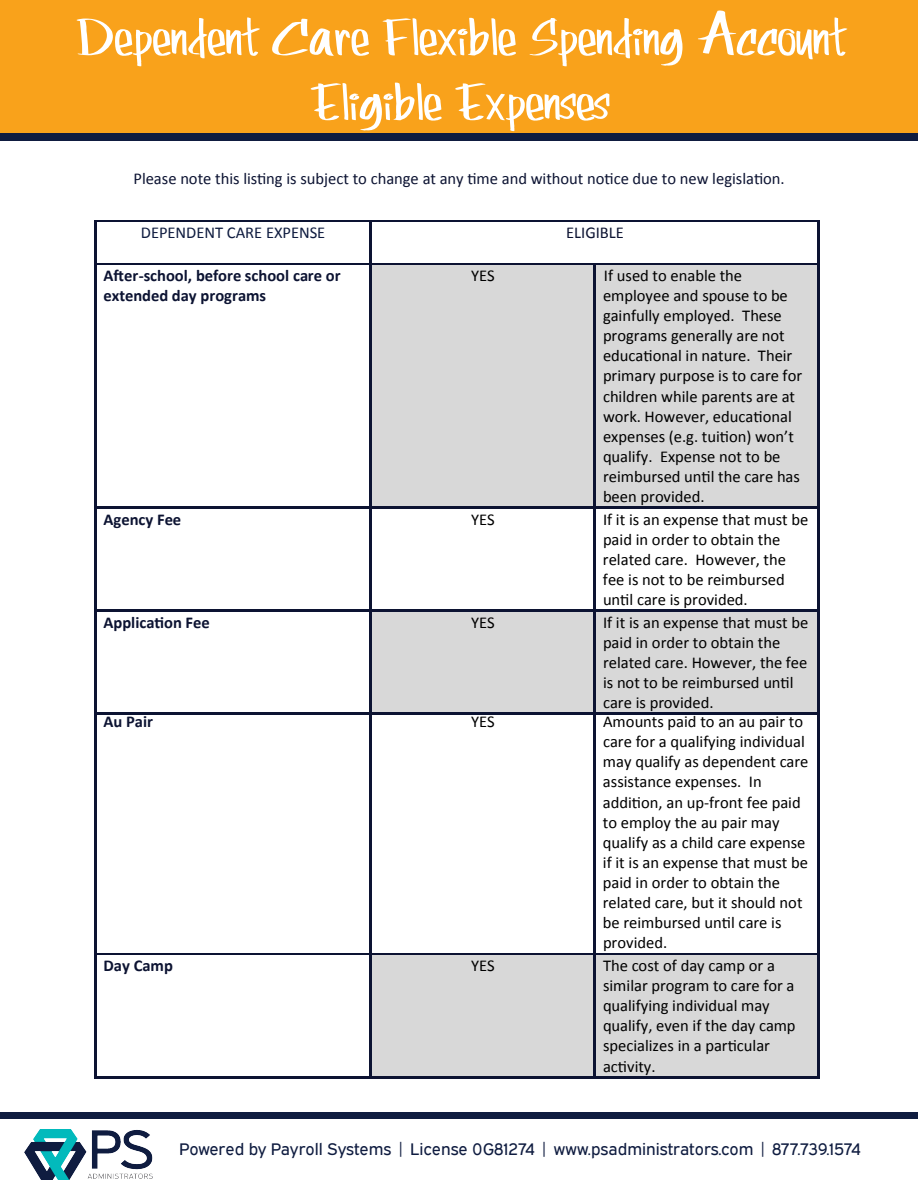
<style>
.page{position:relative;width:918px;height:1188px;background:#fff}
.page>*{position:absolute;margin:0;border:0;box-sizing:border-box;transform-origin:0 0}
.t1{font:54px/64.8px "rolina";color:#fff;text-align:center}
.t2{font:16.5px/20.1px "Calibri";color:#000}
.t3{font:16.5px "Calibri";color:#0c1332}
.t4{font:700 16.5px/20.1px "Calibri";letter-spacing:-.005em;color:#0c1332}
.t5{font:16.5px "Expressway Rg";color:#0f1c40}
.t6{font:16.5px "Calibri";color:#0f1c40}
</style>
<div class="page">
<hr style="left:96px;top:221px;width:274px;height:2px;background:#0c1332">
<hr style="left:372px;top:221px;width:446px;height:2px;background:#0c1332">
<hr style="left:94px;top:223px;width:2px;height:40px;background:#0c1332">
<hr style="left:370px;top:223px;width:2px;height:40px;background:#0c1332">
<hr style="left:818px;top:223px;width:2px;height:40px;background:#0c1332">
<div style="left:372px;top:265px;width:7px;height:21px;background:#d8d8d8"></div>
<div style="left:587px;top:265px;width:7px;height:21px;background:#d8d8d8"></div>
<div style="left:372px;top:286px;width:222px;height:221px;background:#d8d8d8"></div>
<div style="left:379px;top:265px;width:208px;height:21px;background:#d8d8d8"></div>
<div style="left:596px;top:265px;width:7px;height:242px;background:#d8d8d8"></div>
<div style="left:811px;top:265px;width:7px;height:242px;background:#d8d8d8"></div>
<div style="left:603px;top:265px;width:208px;height:21px;background:#d8d8d8"></div>
<div style="left:603px;top:286px;width:208px;height:19px;background:#d8d8d8"></div>
<div style="left:603px;top:305px;width:208px;height:21px;background:#d8d8d8"></div>
<div style="left:603px;top:326px;width:208px;height:20px;background:#d8d8d8"></div>
<div style="left:603px;top:346px;width:208px;height:20px;background:#d8d8d8"></div>
<div style="left:603px;top:366px;width:208px;height:20px;background:#d8d8d8"></div>
<div style="left:603px;top:386px;width:208px;height:20px;background:#d8d8d8"></div>
<div style="left:603px;top:406px;width:208px;height:20px;background:#d8d8d8"></div>
<div style="left:603px;top:426px;width:208px;height:21px;background:#d8d8d8"></div>
<div style="left:603px;top:447px;width:208px;height:20px;background:#d8d8d8"></div>
<div style="left:603px;top:467px;width:208px;height:20px;background:#d8d8d8"></div>
<div style="left:603px;top:487px;width:208px;height:20px;background:#d8d8d8"></div>
<hr style="left:96px;top:263px;width:274px;height:2px;background:#0c1332">
<hr style="left:372px;top:263px;width:222px;height:2px;background:#0c1332">
<hr style="left:596px;top:263px;width:222px;height:2px;background:#0c1332">
<hr style="left:94px;top:265px;width:2px;height:242px;background:#0c1332">
<hr style="left:370px;top:265px;width:2px;height:242px;background:#0c1332">
<hr style="left:594px;top:265px;width:2px;height:242px;background:#0c1332">
<hr style="left:818px;top:265px;width:2px;height:242px;background:#0c1332">
<hr style="left:96px;top:507px;width:274px;height:2px;background:#0c1332">
<hr style="left:372px;top:507px;width:222px;height:2px;background:#0c1332">
<hr style="left:596px;top:507px;width:222px;height:2px;background:#0c1332">
<hr style="left:94px;top:509px;width:2px;height:101px;background:#0c1332">
<hr style="left:370px;top:509px;width:2px;height:101px;background:#0c1332">
<hr style="left:594px;top:509px;width:2px;height:101px;background:#0c1332">
<hr style="left:818px;top:509px;width:2px;height:101px;background:#0c1332">
<div style="left:372px;top:612px;width:7px;height:20px;background:#d8d8d8"></div>
<div style="left:587px;top:612px;width:7px;height:20px;background:#d8d8d8"></div>
<div style="left:372px;top:632px;width:222px;height:81px;background:#d8d8d8"></div>
<div style="left:379px;top:612px;width:208px;height:20px;background:#d8d8d8"></div>
<div style="left:596px;top:612px;width:7px;height:101px;background:#d8d8d8"></div>
<div style="left:811px;top:612px;width:7px;height:101px;background:#d8d8d8"></div>
<div style="left:603px;top:612px;width:208px;height:20px;background:#d8d8d8"></div>
<div style="left:603px;top:632px;width:208px;height:21px;background:#d8d8d8"></div>
<div style="left:603px;top:653px;width:208px;height:20px;background:#d8d8d8"></div>
<div style="left:603px;top:673px;width:208px;height:20px;background:#d8d8d8"></div>
<div style="left:603px;top:693px;width:208px;height:20px;background:#d8d8d8"></div>
<hr style="left:96px;top:610px;width:274px;height:2px;background:#0c1332">
<hr style="left:372px;top:610px;width:222px;height:2px;background:#0c1332">
<hr style="left:596px;top:610px;width:222px;height:2px;background:#0c1332">
<hr style="left:94px;top:612px;width:2px;height:101px;background:#0c1332">
<hr style="left:370px;top:612px;width:2px;height:101px;background:#0c1332">
<hr style="left:594px;top:612px;width:2px;height:101px;background:#0c1332">
<hr style="left:818px;top:612px;width:2px;height:101px;background:#0c1332">
<hr style="left:96px;top:713px;width:274px;height:2px;background:#0c1332">
<hr style="left:372px;top:713px;width:222px;height:2px;background:#0c1332">
<hr style="left:596px;top:713px;width:222px;height:2px;background:#0c1332">
<hr style="left:94px;top:711px;width:2px;height:242px;background:#0c1332">
<hr style="left:370px;top:711px;width:2px;height:242px;background:#0c1332">
<hr style="left:594px;top:711px;width:2px;height:242px;background:#0c1332">
<hr style="left:818px;top:711px;width:2px;height:242px;background:#0c1332">
<div style="left:372px;top:955px;width:7px;height:20px;background:#d8d8d8"></div>
<div style="left:587px;top:955px;width:7px;height:20px;background:#d8d8d8"></div>
<div style="left:372px;top:975px;width:222px;height:101px;background:#d8d8d8"></div>
<div style="left:379px;top:955px;width:208px;height:20px;background:#d8d8d8"></div>
<div style="left:596px;top:955px;width:7px;height:121px;background:#d8d8d8"></div>
<div style="left:811px;top:955px;width:7px;height:121px;background:#d8d8d8"></div>
<div style="left:603px;top:955px;width:208px;height:20px;background:#d8d8d8"></div>
<div style="left:603px;top:975px;width:208px;height:21px;background:#d8d8d8"></div>
<div style="left:603px;top:996px;width:208px;height:20px;background:#d8d8d8"></div>
<div style="left:603px;top:1016px;width:208px;height:20px;background:#d8d8d8"></div>
<div style="left:603px;top:1036px;width:208px;height:20px;background:#d8d8d8"></div>
<div style="left:603px;top:1056px;width:208px;height:20px;background:#d8d8d8"></div>
<hr style="left:96px;top:953px;width:274px;height:2px;background:#0c1332">
<hr style="left:372px;top:953px;width:222px;height:2px;background:#0c1332">
<hr style="left:596px;top:953px;width:222px;height:2px;background:#0c1332">
<hr style="left:94px;top:956px;width:2px;height:120px;background:#0c1332">
<hr style="left:96px;top:1076px;width:274px;height:2px;background:#0c1332">
<hr style="left:370px;top:956px;width:2px;height:120px;background:#0c1332">
<hr style="left:372px;top:1076px;width:222px;height:2px;background:#0c1332">
<hr style="left:594px;top:956px;width:2px;height:120px;background:#0c1332">
<hr style="left:596px;top:1076px;width:222px;height:2px;background:#0c1332">
<hr style="left:818px;top:956px;width:2px;height:120px;background:#0c1332">
<img style="left:24px;top:1130px;width:128px;height:50px">
<div style="left:1px;top:1113px;width:917px;height:6px;background:#0f1c40"></div>
<div style="left:0;top:0;width:918px;height:136px;background:#f9a21b"></div>
<div style="left:0;top:134px;width:918px;height:7px;background:#0f1c40"></div>
<h1 class="t1" style="left:75px;top:6px;width:773px">Dependent Care Flexible Spending Account<br>Eligible Expenses</h1>
<p class="t3" style="left:133px;top:169px;width:653px">Please note this listing is subject to change at any time and without notice due to new legislation.</p>
<p class="t6" style="left:141px;top:222px;width:186px">DEPENDENT CARE EXPENSE</p>
<p class="t3" style="left:566px;top:222px;width:59px">ELIGIBLE</p>
<p class="t4" style="left:104px;top:265px;width:239px">After-school, before school care or extended day programs</p>
<p class="t2" style="left:471px;top:265px;width:25px">YES</p>
<p class="t2" style="left:603px;top:266px;width:201px">If used to enable the employee and spouse to be gainfully employed. These programs generally are not educational in nature. Their primary purpose is to care for children while parents are at work. However, educational expenses (e.g. tuition) won’t qualify. Expense not to be reimbursed until the care has been provided.</p>
<p class="t4" style="left:104px;top:509px;width:79px">Agency Fee</p>
<p class="t2" style="left:471px;top:509px;width:25px">YES</p>
<p class="t2" style="left:603px;top:509px;width:207px">If it is an expense that must be paid in order to obtain the related care. However, the fee is not to be reimbursed until care is provided.</p>
<p class="t4" style="left:104px;top:612px;width:108px">Application Fee</p>
<p class="t2" style="left:471px;top:612px;width:25px">YES</p>
<p class="t2" style="left:603px;top:612px;width:207px">If it is an expense that must be paid in order to obtain the related care. However, the fee is not to be reimbursed until care is provided.</p>
<p class="t4" style="left:104px;top:711px;width:51px">Au Pair</p>
<p class="t2" style="left:471px;top:711px;width:25px">YES</p>
<p class="t2" style="left:603px;top:711px;width:207px">Amounts paid to an au pair to care for a qualifying individual may qualify as dependent care assistance expenses. In addition, an up-front fee paid to employ the au pair may qualify as a child care expense if it is an expense that must be paid in order to obtain the related care, but it should not be reimbursed until care is provided.</p>
<p class="t4" style="left:104px;top:955px;width:71px">Day Camp</p>
<p class="t2" style="left:471px;top:955px;width:25px">YES</p>
<p class="t2" style="left:603px;top:955px;width:194px">The cost of day camp or a similar program to care for a qualifying individual may qualify, even if the day camp specializes in a particular activity.</p>
<p class="t5" style="left:179px;top:1137px;width:683px">Powered by Payroll Systems | License 0G81274 | www.psadministrators.com | 877.739.1574</p>
</div>
